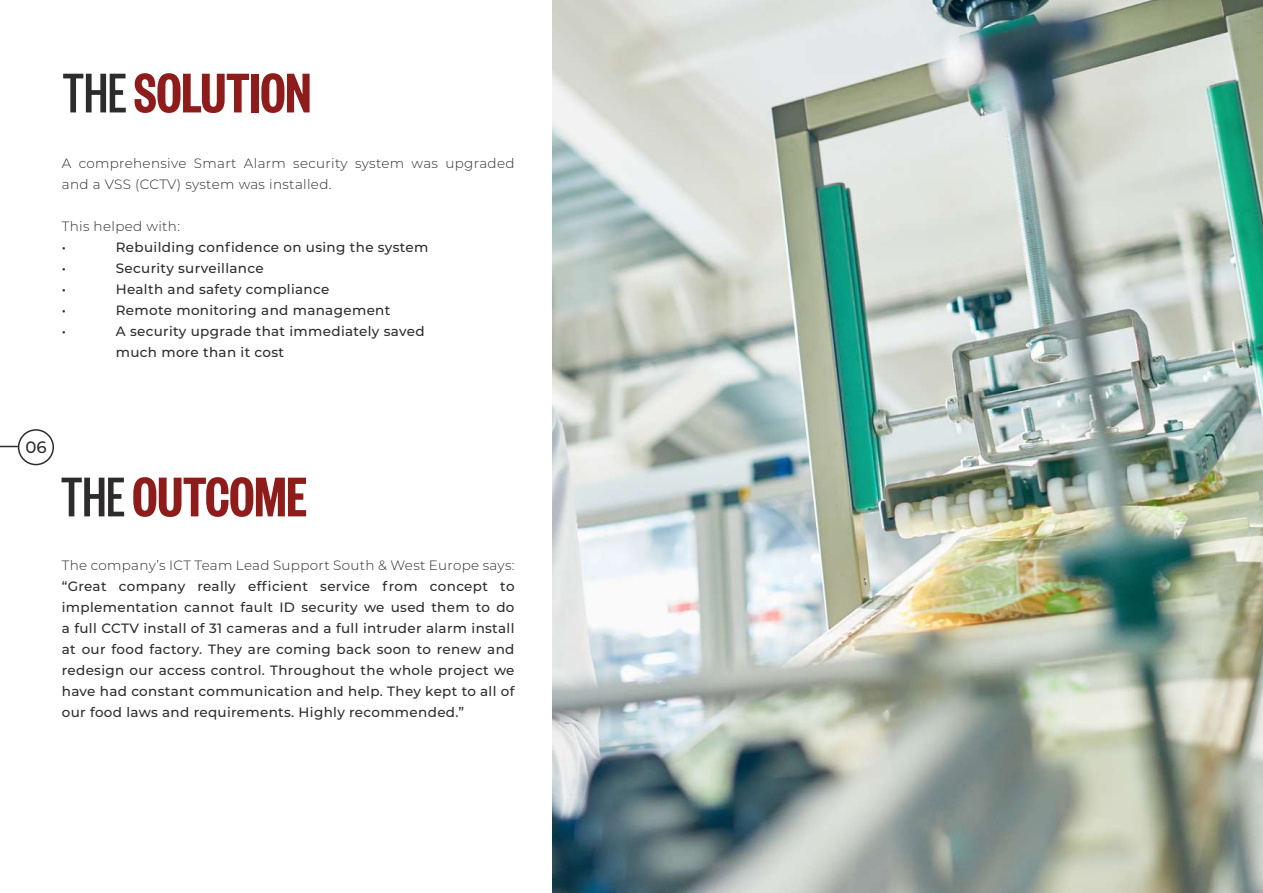
<style>
.page{position:relative;width:1263px;height:893px;background:#fff}
.page>*{position:absolute;margin:0;border:0;box-sizing:border-box;transform-origin:0 0}
.t1{font:600 61.5px "Founders Grotesk X Cond Test";color:#8d1c1b}
.t2{font:500 16.5px "Montserrat";color:#2e2b2c}
.t3{font:500 13.5px/21px "Montserrat";letter-spacing:.025em;color:#2e2b2c}
.t4{font:300 13.5px/21px "Montserrat";letter-spacing:.025em;color:#2e2b2c}
.s1{font-weight:500;color:#2e2b2c}
</style>
<div class="page">
<img style="left:553px;top:0;width:710px;height:893px">
<div style="left:18px;top:429px;width:36px;height:36px;border:2px solid #2e2b2c;border-radius:50%"></div>
<svg style="left:0;top:446px;width:18px;height:1px"></svg>
<h1 class="t1" style="left:62px;top:56px;width:250px"><span class="s1">THE</span>SOLUTION</h1>
<p class="t4" style="left:62px;top:152px;width:454px">A comprehensive Smart Alarm security system was upgraded and a VSS (CCTV) system was installed.</p>
<p class="t4" style="left:62px;top:215px;width:120px">This helped with:</p>
<p class="t3" style="left:62px;top:236px;width:6px">•</p>
<p class="t3" style="left:116px;top:236px;width:314px">Rebuilding confidence on using the system</p>
<p class="t3" style="left:62px;top:257px;width:6px">•</p>
<p class="t3" style="left:116px;top:257px;width:149px">Security surveillance</p>
<p class="t3" style="left:62px;top:278px;width:6px">•</p>
<p class="t3" style="left:116px;top:278px;width:215px">Health and safety compliance</p>
<p class="t3" style="left:62px;top:299px;width:6px">•</p>
<p class="t3" style="left:116px;top:299px;width:276px">Remote monitoring and management</p>
<p class="t3" style="left:62px;top:320px;width:6px">•</p>
<p class="t3" style="left:116px;top:320px;width:310px">A security upgrade that immediately saved much more than it cost</p>
<p class="t2" style="left:25px;top:435px;width:23px">06</p>
<h1 class="t1" style="left:61px;top:460px;width:248px"><span class="s1">THE</span> OUTCOME</h1>
<p class="t4" style="left:62px;top:554px;width:454px">The company’s ICT Team Lead Support South &amp; West Europe says:</p>
<p class="t3" style="left:62px;top:575px;width:454px;text-align:justify">“Great company really efficient service from concept to implementation cannot fault ID security we used them to do a full CCTV install of 31 cameras and a full intruder alarm install at our food factory. They are coming back soon to renew and redesign our access control. Throughout the whole project we have had constant communication and help. They kept to all of our food laws and requirements. Highly recommended.”</p>
</div>
